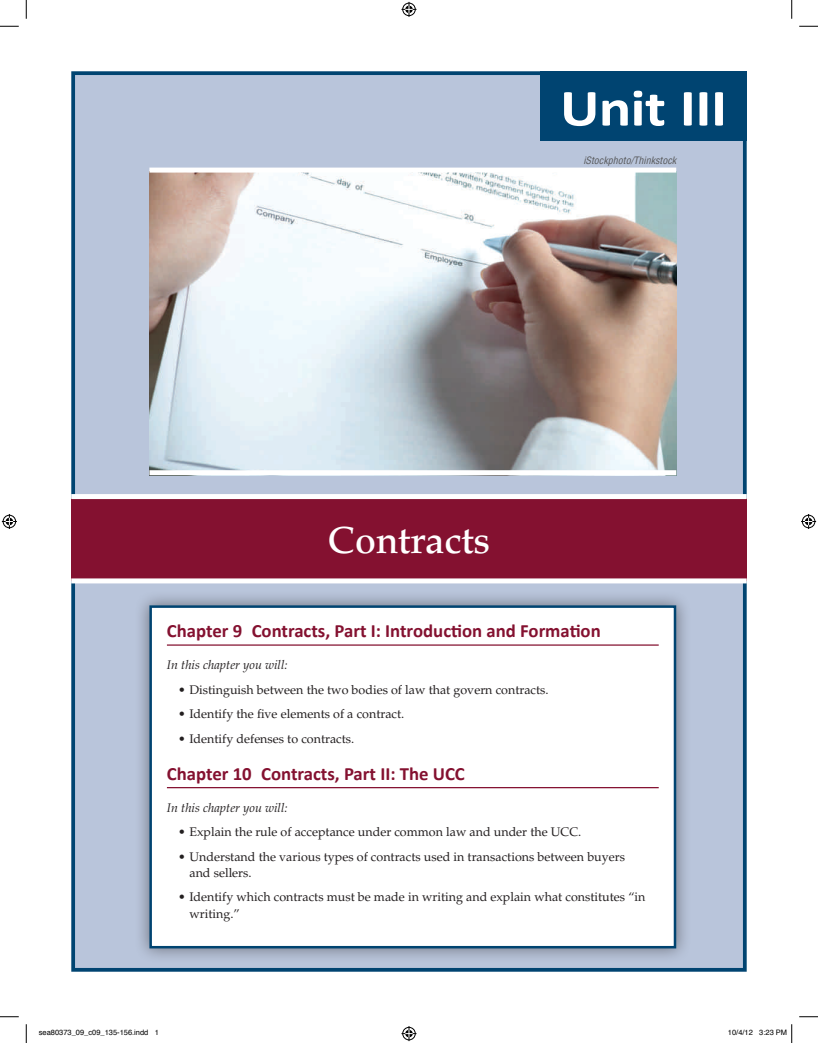
<style>
.page{position:relative;width:818px;height:1043px;background:#fff}
.page>*{position:absolute;margin:0;border:0;box-sizing:border-box;transform-origin:0 0}
.UN{font:700 52.5px "Calibri";letter-spacing:-.01em;color:#fff;scale:1.16 1}
.CT{font:500 37.5px "Palatino LT Std";letter-spacing:-.01em;color:#fff}
.CO_H_UN{font:700 18.75px "Calibri";color:#841130}
.t1{font:12.5px/16.2px "Palatino LT Std";color:#231f20}
.CO_TX{font:italic 12.5px "Palatino LT Std";color:#231f20}
.CO_CRD{font:italic condensed 10px "Helvetica LT Std";color:#57585a}
.t2{font:7.5px "Helvetica";color:#000}
</style>
<div class="page">
<div style="left:71px;top:71px;width:675px;height:900px;background:#b9c5db;border:4px solid #004471"></div>
<img style="left:149px;top:173px;width:527px;height:297px">
<div style="left:71px;top:498px;width:675px;height:83px;background:#841130"></div>
<div style="left:71px;top:494px;width:675px;height:5px;background:#fff"></div>
<div style="left:71px;top:578px;width:675px;height:5px;background:#fff"></div>
<div style="left:540px;top:71px;width:206px;height:69px;background:#004471"></div>
<div style="left:134px;top:590px;width:557px;height:373px;background:#231f20;opacity:.5"></div>
<div style="left:151px;top:606px;width:524px;height:341px;background:#fff"></div>
<hr style="left:167px;top:644px;width:491px;height:1px;background:#841130">
<hr style="left:167px;top:787px;width:491px;height:1px;background:#841130">
<div style="left:149px;top:605px;width:527px;height:343px;border:2px solid #004471"></div>
<div style="left:149px;top:168px;width:527px;height:5px;background:#fff"></div>
<div style="left:149px;top:470px;width:527px;height:5px;background:#fff"></div>
<svg style="left:0;top:25px;width:19px;height:2px"></svg>
<svg style="left:799px;top:25px;width:19px;height:2px"></svg>
<svg style="left:0;top:1016px;width:19px;height:1px"></svg>
<svg style="left:799px;top:1016px;width:19px;height:1px"></svg>
<svg style="left:25px;top:0;width:2px;height:19px"></svg>
<svg style="left:25px;top:1024px;width:2px;height:18px"></svg>
<svg style="left:791px;top:0;width:1px;height:19px"></svg>
<svg style="left:401px;top:2px;width:15px;height:15px"></svg>
<svg style="left:401px;top:1026px;width:15px;height:15px"></svg>
<svg style="left:2px;top:514px;width:15px;height:15px"></svg>
<svg style="left:801px;top:514px;width:15px;height:15px"></svg>
<svg style="left:791px;top:1024px;width:1px;height:18px"></svg>
<p class="UN" style="left:560px;top:75px;width:146px">Unit III</p>
<p class="CO_CRD" style="left:583px;top:154px;width:94px">iStockphoto/Thinkstock</p>
<p class="CT" style="left:328px;top:518px;width:164px">Contracts</p>
<p class="CO_H_UN" style="left:167px;top:619px;width:435px">Chapter 9 Contracts, Part I: Introduction and Formation</p>
<p class="CO_TX" style="left:167px;top:658px;width:122px">In this chapter you will:</p>
<p class="t1" style="left:178px;top:681px;width:372px">• Distinguish between the two bodies of law that govern contracts.</p>
<p class="t1" style="left:178px;top:706px;width:228px">• Identify the five elements of a contract.</p>
<p class="t1" style="left:178px;top:730px;width:178px">• Identify defenses to contracts.</p>
<p class="CO_H_UN" style="left:167px;top:761px;width:299px">Chapter 10 Contracts, Part II: The UCC</p>
<p class="CO_TX" style="left:167px;top:800px;width:122px">In this chapter you will:</p>
<p class="t1" style="left:178px;top:824px;width:405px">• Explain the rule of acceptance under common law and under the UCC.</p>
<p class="t1" style="left:189px;top:848px;width:437px;text-indent:-11px">• Understand the various types of contracts used in transactions between buyers and sellers.</p>
<p class="t1" style="left:189px;top:889px;width:457px;text-indent:-11px">• Identify which contracts must be made in writing and explain what constitutes “in writing.”</p>
<p class="t2" style="left:39px;top:1027px;width:122px">sea80373_09_c09_135-156.indd 1</p>
<p class="t2" style="left:728px;top:1027px;width:61px">10/4/12 3:23 PM</p>
</div>
